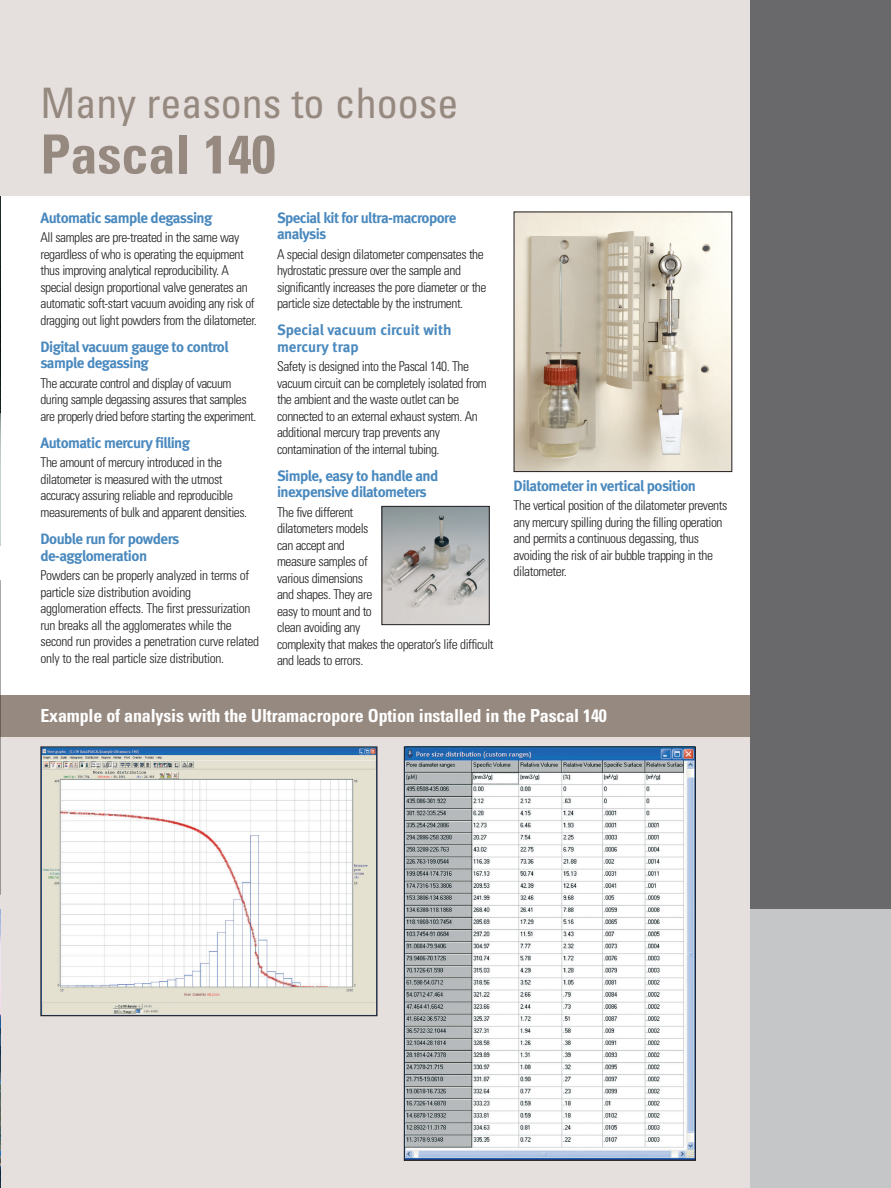
<style>
.page{position:relative;width:891px;height:1188px;background:#fff}
.page>*{position:absolute;margin:0;border:0;box-sizing:border-box;transform-origin:0 0}
.t1{font:700 condensed 54px "Univers";color:#968980}
.t2{font:condensed 42px "Univers";color:#968980}
.t3{font:700 condensed 18px "Univers";letter-spacing:-.01em;color:#fff}
.t4{font:15px/16.5px "Meta Bold LF";letter-spacing:-.035em;color:#4a89be}
.t5{font:15px/16.5px "Meta Bold LF";color:#4a89be}
.t6{font:300 condensed 13.5px/16.5px "Univers";letter-spacing:-.035em;color:#231f20}
</style>
<div class="page">
<img style="left:0;top:195px;width:1px;height:351px">
<div style="left:0;top:0;width:759px;height:195px;background:#e5e0dd"></div>
<div style="left:0;top:718px;width:759px;height:470px;background:#e5e0dd"></div>
<div style="left:0;top:696px;width:759px;height:41px;background:#968980"></div>
<img style="left:0;top:909px;width:1px;height:279px">
<div style="left:750px;top:0;width:141px;height:910px;background:#69696c"></div>
<div style="left:750px;top:909px;width:141px;height:279px;background:#c5c6c8"></div>
<svg style="left:0;top:580px;width:1px;height:315px"></svg>
<img style="left:42px;top:749px;width:333px;height:265px">
<div style="left:40px;top:747px;width:337px;height:269px;border:1px solid #231f20"></div>
<img style="left:406px;top:749px;width:288px;height:410px">
<div style="left:404px;top:747px;width:292px;height:414px;border:1px solid #231f20"></div>
<img style="left:384px;top:508px;width:104px;height:115px">
<div style="left:382px;top:506px;width:108px;height:119px;border:1px solid #231f20"></div>
<img style="left:516px;top:214px;width:214px;height:256px">
<h2 class="t2" style="left:40px;top:88px;width:419px">Many reasons to choose</h2>
<h1 class="t1" style="left:40px;top:135px;width:237px">Pascal 140</h1>
<p class="t4" style="left:40px;top:211px;width:173px">Automatic sample degassing</p>
<p class="t6" style="left:40px;top:230px;width:218px">All samples are pre-treated in the same way regardless of who is operating the equipment thus improving analytical reproducibility. A special design proportional valve generates an automatic soft-start vacuum avoiding any risk of dragging out light powders from the dilatometer.</p>
<p class="t4" style="left:40px;top:340px;width:190px">Digital vacuum gauge to control sample degassing</p>
<p class="t6" style="left:40px;top:376px;width:217px">The accurate control and display of vacuum during sample degassing assures that samples are properly dried before starting the experiment.</p>
<p class="t4" style="left:40px;top:436px;width:151px">Automatic mercury filling</p>
<p class="t6" style="left:40px;top:456px;width:208px">The amount of mercury introduced in the dilatometer is measured with the utmost accuracy assuring reliable and reproducible measurements of bulk and apparent densities.</p>
<p class="t4" style="left:40px;top:532px;width:140px">Double run for powders de-agglomeration</p>
<p class="t6" style="left:40px;top:568px;width:220px">Powders can be properly analyzed in terms of particle size distribution avoiding agglomeration effects. The first pressurization run breaks all the agglomerates while the second run provides a penetration curve related only to the real particle size distribution.</p>
<p class="t4" style="left:277px;top:211px;width:181px">Special kit for ultra-macropore analysis</p>
<p class="t6" style="left:277px;top:247px;width:211px">A special design dilatometer compensates the hydrostatic pressure over the sample and significantly increases the pore diameter or the particle size detectable by the instrument.</p>
<p class="t5" style="left:277px;top:323px;width:176px">Special vacuum circuit with mercury trap</p>
<p class="t6" style="left:277px;top:359px;width:211px">Safety is designed into the Pascal 140. The vacuum circuit can be completely isolated from the ambient and the waste outlet can be connected to an external exhaust system. An additional mercury trap prevents any contamination of the internal tubing.</p>
<p class="t4" style="left:277px;top:469px;width:163px">Simple, easy to handle and inexpensive dilatometers</p>
<p class="t6" style="left:277px;top:505px;width:218px">The five different<br>dilatometers models<br>can accept and<br>measure samples of<br>various dimensions<br>and shapes. They are<br>easy to mount and to<br>clean avoiding any<br>complexity that makes the operator’s life difficult and leads to errors.</p>
<p class="t4" style="left:514px;top:479px;width:184px">Dilatometer in vertical position</p>
<p class="t6" style="left:514px;top:499px;width:215px">The vertical position of the dilatometer prevents any mercury spilling during the filling operation and permits a continuous degassing, thus avoiding the risk of air bubble trapping in the dilatometer.</p>
<h3 class="t3" style="left:40px;top:709px;width:568px">Example of analysis with the Ultramacropore Option installed in the Pascal 140</h3>
</div>
